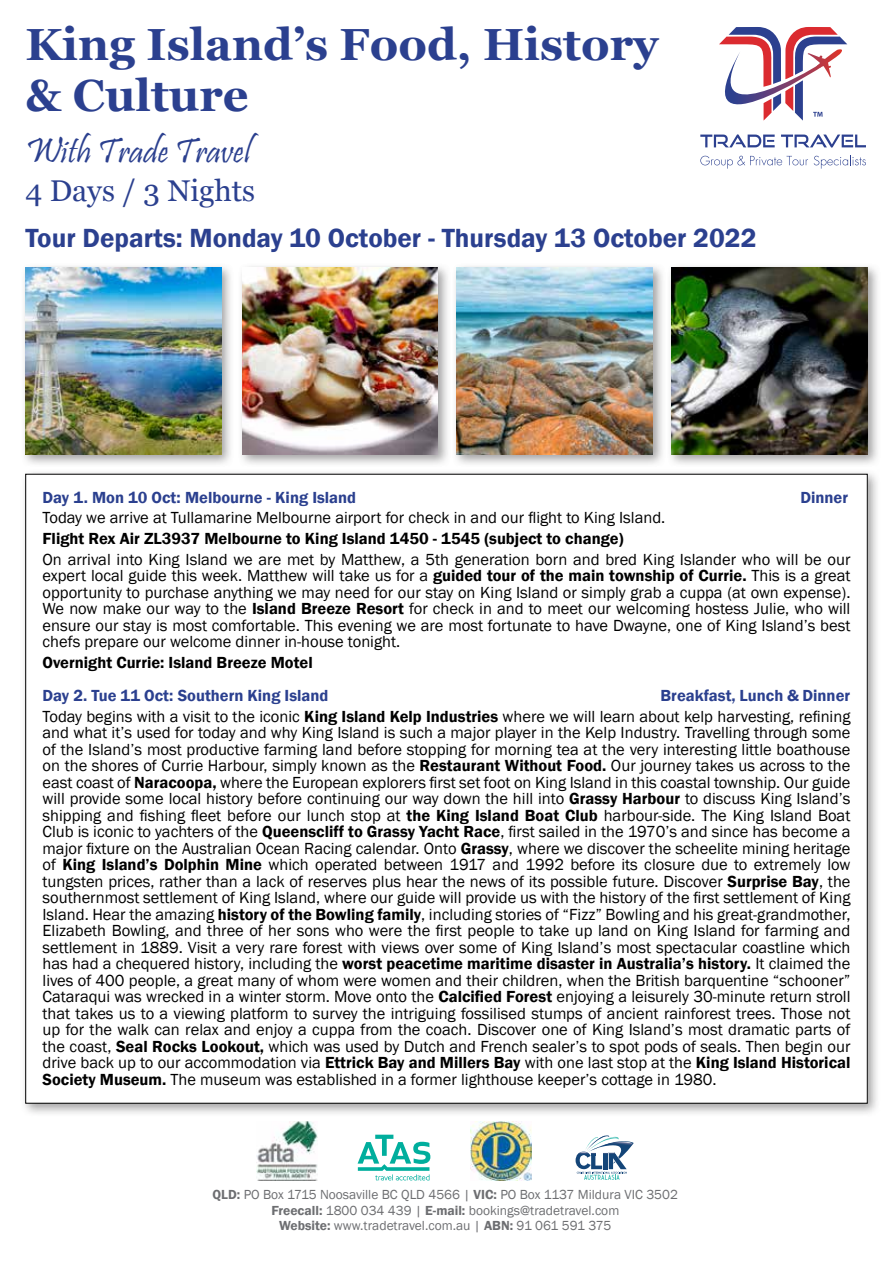
<style>
.page{position:relative;width:893px;height:1263px;background:#fff}
.page>*{position:absolute;margin:0;border:0;box-sizing:border-box;transform-origin:0 0}
.t1{font:700 45px/51px "Georgia";color:#2b408f}
.t2{font:36px "Pristina";color:#2b408f}
.t3{font:30px "Georgia";color:#2b408f}
.t4{font:600 27px "Franklin Gothic";color:#2b408f}
.t5{font:16.5px/16.5px "Franklin Gothic";color:#000;text-align:justify}
.t6{font:600 16.5px "Franklin Gothic";color:#000}
.t7{font:600 16.5px "Franklin Gothic";color:#2b408f}
.t8{font:13.5px/15.8px "Franklin Gothic";color:#6d6e71;text-align:center}
.s1{font-weight:600}
.s2{font-weight:600;color:#2b408f}
</style>
<div class="page">
<div style="left:21px;top:469px;width:860px;height:648px;background:#787778;opacity:.66"></div>
<div style="left:26px;top:474px;width:841px;height:629px;background:#fff"></div>
<div style="left:452px;top:263px;width:214px;height:205px;background:#787778;opacity:.7"></div>
<img style="left:457px;top:267px;width:195px;height:187px">
<div style="left:21px;top:263px;width:214px;height:205px;background:#787778;opacity:.7"></div>
<img style="left:26px;top:267px;width:195px;height:187px">
<div style="left:667px;top:263px;width:214px;height:205px;background:#787778;opacity:.7"></div>
<img style="left:672px;top:267px;width:195px;height:187px">
<div style="left:237px;top:263px;width:214px;height:205px;background:#787778;opacity:.7"></div>
<img style="left:242px;top:267px;width:196px;height:187px">
<svg style="left:700px;top:27px;width:166px;height:142px"></svg>
<svg style="left:358px;top:1135px;width:72px;height:45px"></svg>
<svg style="left:576px;top:1135px;width:58px;height:45px"></svg>
<img style="left:471px;top:1121px;width:60px;height:60px">
<img style="left:256px;top:1121px;width:62px;height:60px">
<h1 class="t1" style="left:26px;top:19px;width:634px">King Island’s Food, History &amp; Culture</h1>
<h2 class="t2" style="left:26px;top:130px;width:227px">With Trade Travel</h2>
<h3 class="t3" style="left:26px;top:172px;width:231px">4 Days / 3 Nights</h3>
<h3 class="t4" style="left:26px;top:221px;width:733px">Tour Departs: Monday 10 October - Thursday 13 October 2022</h3>
<p class="t7" style="left:43px;top:487px;width:315px">Day 1. Mon 10 Oct: Melbourne - King Island</p>
<p class="t7" style="left:800px;top:487px;width:49px">Dinner</p>
<p class="t5" style="left:43px;top:510px;width:624px">Today we arrive at Tullamarine Melbourne airport for check in and our flight to King Island.</p>
<p class="t6" style="left:43px;top:528px;width:583px">Flight Rex Air ZL3937 Melbourne to King Island 1450 - 1545 (subject to change)</p>
<p class="t5" style="left:43px;top:551px;width:809px">On arrival into King Island we are met by Matthew, a 5th generation born and bred King Islander who will be our expert local guide this week. Matthew will take us for a <span class="s1">guided tour of the main township of Currie.</span> This is a great opportunity to purchase anything we may need for our stay on King Island or simply grab a cuppa (at own expense).<br>We now make our way to the <span class="s1">Island Breeze Resort</span> for check in and to meet our welcoming hostess Julie, who will ensure our stay is most comfortable. This evening we are most fortunate to have Dwayne, one of King Island’s best chefs prepare our welcome dinner in-house tonight.</p>
<p class="t6" style="left:43px;top:652px;width:272px">Overnight Currie: Island Breeze Motel</p>
<p class="t7" style="left:43px;top:685px;width:287px">Day 2. Tue 11 Oct: Southern King Island</p>
<p class="t5" style="left:43px;top:686px;width:809px;line-height:20.7px;text-align:right"><span class="s2">Breakfast, Lunch &amp; Dinner<br></span>Today begins with a visit to the iconic <span class="s1">King Island Kelp Industries</span> where we will learn about kelp harvesting, refining</p>
<p class="t5" style="left:43px;top:725px;width:809px">and what it’s used for today and why King Island is such a major player in the Kelp Industry. Travelling through some of the Island’s most productive farming land before stopping for morning tea at the very interesting little boathouse on the shores of Currie Harbour, simply known as the <span class="s1">Restaurant Without Food.</span> Our journey takes us across to the east coast of <span class="s1">Naracoopa,</span> where the European explorers first set foot on King Island in this coastal township. Our guide will provide some local history before continuing our way down the hill into <span class="s1">Grassy Harbour</span> to discuss King Island’s shipping and fishing fleet before our lunch stop at <span class="s1">the King Island Boat Club</span> harbour-side. The King Island Boat Club is iconic to yachters of the <span class="s1">Queenscliff to Grassy Yacht Race</span>, first sailed in the 1970’s and since has become a major fixture on the Australian Ocean Racing calendar. Onto <span class="s1">Grassy</span>, where we discover the scheelite mining heritage of <span class="s1">King Island’s Dolphin Mine</span> which operated between 1917 and 1992 before its closure due to extremely low tungsten prices, rather than a lack of reserves plus hear the news of its possible future. Discover <span class="s1">Surprise Bay</span>, the southernmost settlement of King Island, where our guide will provide us with the history of the first settlement of King Island. Hear the amazing <span class="s1">history of the Bowling family</span>, including stories of “Fizz” Bowling and his great-grandmother, Elizabeth Bowling, and three of her sons who were the first people to take up land on King Island for farming and settlement in 1889. Visit a very rare forest with views over some of King Island’s most spectacular coastline which has had a chequered history, including the <span class="s1">worst peacetime maritime disaster in Australia’s history.</span> It claimed the lives of 400 people, a great many of whom were women and their children, when the British barquentine “schooner” Cataraqui was wrecked in a winter storm. Move onto the <span class="s1">Calcified Forest</span> enjoying a leisurely 30-minute return stroll that takes us to a viewing platform to survey the intriguing fossilised stumps of ancient rainforest trees. Those not up for the walk can relax and enjoy a cuppa from the coach. Discover one of King Island’s most dramatic parts of the coast, <span class="s1">Seal Rocks Lookout,</span> which was used by Dutch and French sealer’s to spot pods of seals. Then begin our drive back up to our accommodation via <span class="s1">Ettrick Bay and Millers Bay</span> with one last stop at the <span class="s1">King Island Historical Society Museum.</span> The museum was established in a former lighthouse keeper’s cottage in 1980.</p>
<p class="t8" style="left:213px;top:1187px;width:467px"><span class="s1">QLD:</span> PO Box 1715 Noosaville BC QLD 4566 | <span class="s1">VIC:</span> PO Box 1137 Mildura VIC 3502<br><span class="s1">Freecall:</span> 1800 034 439 | <span class="s1">E-mail:</span> bookings@tradetravel.com<br><span class="s1">Website:</span> www.tradetravel.com.au | <span class="s1">ABN:</span> 91 061 591 375</p>
</div>
